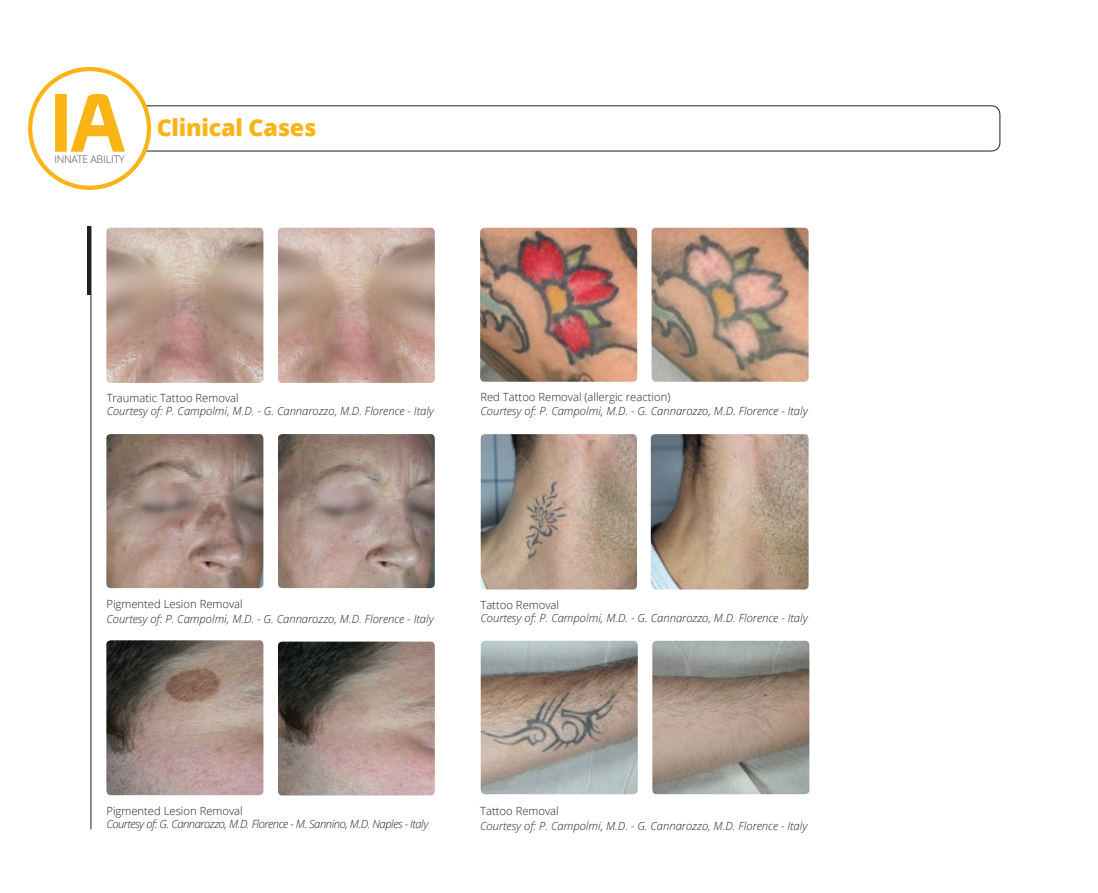
<style>
.page{position:relative;width:1098px;height:893px;background:#fff}
.page>*{position:absolute;margin:0;border:0;box-sizing:border-box;transform-origin:0 0}
.t1{font:800 23.25px "Open Sans";letter-spacing:-.01em;color:#fbb416}
.t2{font:italic 300 11.25px "Open Sans";color:#231f20}
.t3{font:300 11.25px "Open Sans";color:#231f20}
.t4{font:italic 300 11.25px "Open Sans";letter-spacing:-.04em;color:#231f20}
.t5{font:300 10.5px "Open Sans";letter-spacing:-.025em;color:#4c4b43}
</style>
<div class="page">
<div style="left:68px;top:106px;width:931px;height:45px;border:1px solid #231f20;border-radius:9px"></div>
<div style="left:30px;top:69px;width:119px;height:119px;background:#fff;border-radius:50%"></div>
<div style="left:28px;top:67px;width:123px;height:123px;border:4px solid #fbb416;border-radius:50%"></div>
<svg style="left:55px;top:94px;width:70px;height:58px"></svg>
<hr style="left:91px;top:226px;width:1px;height:603px;background:#231f20">
<hr style="left:87px;top:226px;width:4px;height:69px;background:#231f20">
<img style="left:106px;top:228px;width:157px;height:155px">
<img style="left:278px;top:228px;width:156px;height:155px">
<img style="left:106px;top:640px;width:157px;height:155px">
<img style="left:278px;top:642px;width:156px;height:153px">
<img style="left:480px;top:228px;width:157px;height:154px">
<img style="left:651px;top:228px;width:157px;height:154px">
<img style="left:106px;top:434px;width:157px;height:154px">
<img style="left:278px;top:434px;width:156px;height:154px">
<img style="left:650px;top:434px;width:158px;height:155px">
<img style="left:480px;top:434px;width:156px;height:155px">
<img style="left:480px;top:641px;width:157px;height:153px">
<img style="left:652px;top:641px;width:157px;height:153px">
<p class="t5" style="left:54px;top:155px;width:72px">INNATE ABILITY</p>
<h1 class="t1" style="left:157px;top:118px;width:161px">Clinical Cases</h1>
<p class="t3" style="left:107px;top:393px;width:133px">Traumatic Tattoo Removal</p>
<p class="t2" style="left:107px;top:404px;width:329px">Courtesy of: P. Campolmi, M.D. - G. Cannarozzo, M.D. Florence - Italy</p>
<p class="t3" style="left:480px;top:389px;width:191px">Red Tattoo Removal (allergic reaction)</p>
<p class="t2" style="left:480px;top:403px;width:329px">Courtesy of: P. Campolmi, M.D. - G. Cannarozzo, M.D. Florence - Italy</p>
<p class="t3" style="left:106px;top:600px;width:138px">Pigmented Lesion Removal</p>
<p class="t2" style="left:106px;top:611px;width:329px">Courtesy of: P. Campolmi, M.D. - G. Cannarozzo, M.D. Florence - Italy</p>
<p class="t3" style="left:480px;top:600px;width:80px">Tattoo Removal</p>
<p class="t2" style="left:480px;top:610px;width:329px">Courtesy of: P. Campolmi, M.D. - G. Cannarozzo, M.D. Florence - Italy</p>
<p class="t3" style="left:106px;top:806px;width:138px">Pigmented Lesion Removal</p>
<p class="t4" style="left:106px;top:817px;width:323px">Courtesy of: G. Cannarozzo, M.D. Florence - M. Sannino, M.D. Naples - Italy</p>
<p class="t3" style="left:480px;top:806px;width:80px">Tattoo Removal</p>
<p class="t2" style="left:480px;top:818px;width:329px">Courtesy of: P. Campolmi, M.D. - G. Cannarozzo, M.D. Florence - Italy</p>
</div>
